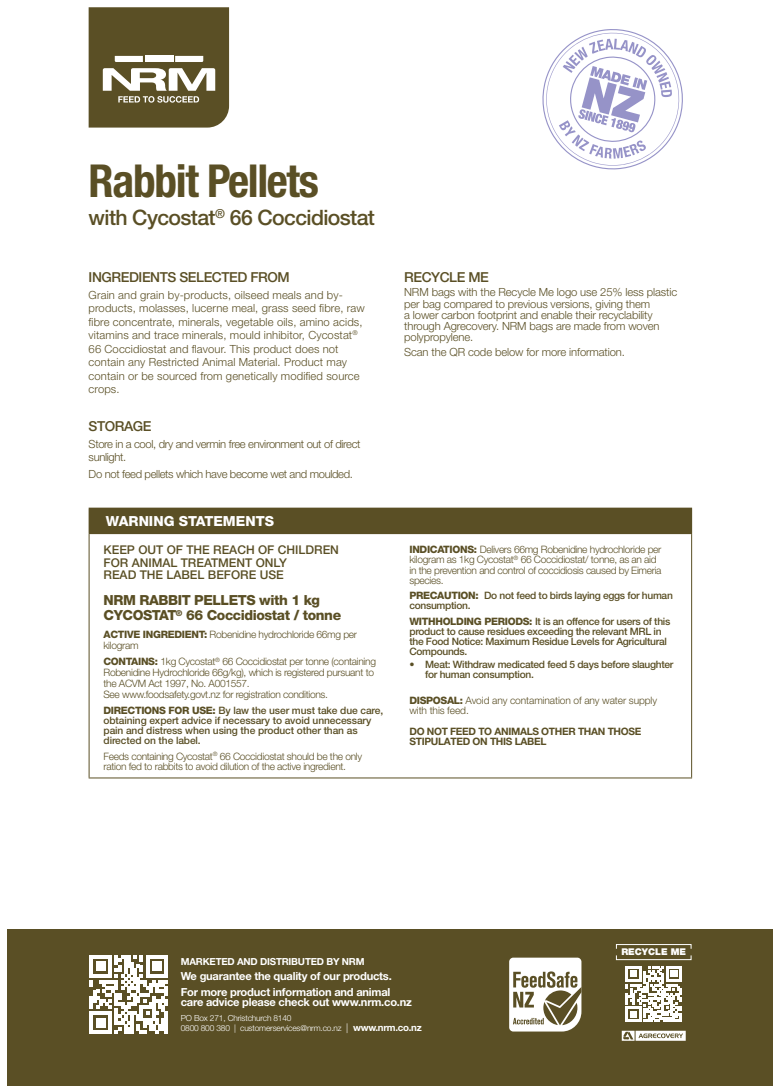
<style>
.page{position:relative;width:780px;height:1088px;background:#fff}
.page>*{position:absolute;margin:0;border:0;box-sizing:border-box;transform-origin:0 0}
.t1{font:700 condensed 45.5px "Helvetica Neue LT Std";letter-spacing:-.03em;color:#5a4f25}
.t2{font:500 21.25px "Helvetica Neue LT Std";letter-spacing:-.03em;color:#5a4f25}
.t3{font:800 13.88px/14.9px "Helvetica Neue LT Pro";letter-spacing:-.03em;color:#5a4f25}
.t4{font:800 13.88px "Helvetica Neue LT Pro";color:#fff}
.title_2{font:500 13.75px "Helvetica Neue LT Pro";letter-spacing:-.03em;color:#5a4f25}
.t5{font:500 12px "Helvetica Neue LT Pro";color:#5a4f25}
.Body{font:300 11.25px/13.5px "Helvetica Neue LT Pro";letter-spacing:.01em;color:#5a4f25}
.Body-2{font:300 11.25px/11.2px "Helvetica Neue LT Std";letter-spacing:-.01em;color:#5a4f25}
.Body-3{font:300 11.25px/13.5px "Helvetica Neue LT Pro";letter-spacing:-.03em;color:#5a4f25}
.BK-Body{font:700 11.12px "Helvetica Neue LT Std";letter-spacing:-.02em;color:#fff}
.t6{font:300 10.25px/10.2px "Helvetica Neue LT Pro";letter-spacing:-.03em;color:#5a4f25}
.t7{font:500 10.25px/10.2px "Helvetica Neue LT Pro";letter-spacing:-.03em;color:#5a4f25}
.t8{font:500 10.25px/10.2px "Helvetica Neue LT Pro";letter-spacing:-.01em;color:#5a4f25}
.t9{font:300 10.25px/10.2px "Helvetica Neue LT Pro";letter-spacing:-.01em;color:#5a4f25}
.t10{font:700 10.25px/10.2px "Helvetica Neue LT Pro";letter-spacing:-.03em;color:#5a4f25}
.BK-SubTitle{font:700 9.75px "Helvetica Neue LT Std";letter-spacing:-.02em;color:#fff}
.t11{font:900 9.38px "Helvetica Neue LT Pro";color:#fff}
.BK-Body-2{font:300 8.38px "Helvetica Neue LT Std";letter-spacing:-.02em;color:#fff}
.s1{font-weight:800}
.s2{font-size:9.75px}
.s3{font-weight:700;font-size:9.75px}
</style>
<div class="page">
<svg style="left:89px;top:7px;width:140px;height:121px;background:#726945"></svg>
<div style="left:7px;top:929px;width:765px;height:157px;background:#5a4f25"></div>
<svg style="left:90px;top:955px;width:78px;height:78px"></svg>
<svg style="left:509px;top:957px;width:72px;height:74px"></svg>
<svg style="left:625px;top:966px;width:56px;height:56px"></svg>
<svg style="left:616px;top:944px;width:75px;height:16px"></svg>
<svg style="left:621px;top:1031px;width:64px;height:10px"></svg>
<svg style="left:542px;top:29px;width:141px;height:141px"></svg>
<div style="left:89px;top:508px;width:602px;height:26px;background:#5a4f25"></div>
<hr style="left:89px;top:508px;width:603px;height:1px;background:#5a4f25">
<svg style="left:691px;top:509px;width:1px;height:24px"></svg>
<hr style="left:89px;top:533px;width:603px;height:1px;background:#5a4f25">
<hr style="left:89px;top:534px;width:1px;height:243px;background:#5a4f25">
<hr style="left:691px;top:534px;width:1px;height:243px;background:#5a4f25">
<hr style="left:89px;top:777px;width:603px;height:1px;background:#5a4f25">
<p class="t1" style="left:89px;top:153px;width:232px">Rabbit Pellets</p>
<p class="t2" style="left:89px;top:205px;width:288px">with Cycostat<sup>®</sup> 66 Coccidiostat</p>
<p class="title_2" style="left:89px;top:268px;width:202px">INGREDIENTS SELECTED FROM</p>
<p class="Body" style="left:89px;top:288px;width:278px">Grain and grain by-products, oilseed meals and by&shy;products, molasses, lucerne meal, grass seed fibre, raw fibre concentrate, minerals, vegetable oils, amino acids, vitamins and trace minerals, mould inhibitor, Cycostat<sup>® </sup>66 Coccidiostat and flavour. This product does not contain any Restricted Animal Material. Product may contain or be sourced from genetically modified source crops.</p>
<p class="title_2" style="left:89px;top:418px;width:64px">STORAGE</p>
<p class="Body-3" style="left:89px;top:437px;width:273px">Store in a cool, dry and vermin free environment out of direct sunlight.</p>
<p class="Body-3" style="left:89px;top:467px;width:266px">Do not feed pellets which have become wet and moulded.</p>
<p class="t4" style="left:106px;top:513px;width:169px">WARNING STATEMENTS</p>
<p class="t5" style="left:103px;top:543px;width:237px">KEEP OUT OF THE REACH OF CHILDREN</p>
<p class="t5" style="left:103px;top:555px;width:185px">FOR ANIMAL TREATMENT ONLY</p>
<p class="t5" style="left:103px;top:567px;width:182px">READ THE LABEL BEFORE USE</p>
<p class="t3" style="left:103px;top:593px;width:239px">NRM RABBIT PELLETS with 1 kg<br>CYCOSTAT<sup>®</sup> 66 Coccidiostat / tonne</p>
<p class="t6" style="left:103px;top:629px;width:255px"><span class="s1">ACTIVE INGREDIENT:</span> Robenidine hydrochloride 66mg per kilogram</p>
<p class="t6" style="left:103px;top:655px;width:274px;line-height:11.1px"><span class="s1">CONTAINS:</span> 1kg Cycostat<sup>®</sup> 66 Coccidiostat per tonne (containing Robenidine Hydrochloride 66g/kg), which is registered pursuant to the ACVM Act 1997, No. A001557.<br>See www.foodsafety.govt.nz for registration conditions.</p>
<p class="t8" style="left:103px;top:705px;width:281px"><span class="s1">DIRECTIONS FOR USE:</span> By law the user must take due care, obtaining expert advice if necessary to avoid unnecessary pain and distress when using the product other than as directed on the label.</p>
<p class="t6" style="left:103px;top:751px;width:260px">Feeds containing Cycostat<sup>®</sup> 66 Coccidiostat should be the only ration fed to rabbits to avoid dilution of the active ingredient.</p>
<p class="title_2" style="left:404px;top:268px;width:86px">RECYCLE ME</p>
<p class="Body-2" style="left:404px;top:287px;width:274px">NRM bags with the Recycle Me logo use 25% less plastic per bag compared to previous versions, giving them<br>a lower carbon footprint and enable their recyclability through Agrecovery. NRM bags are made from woven polypropylene.</p>
<p class="Body-2" style="left:404px;top:346px;width:222px">Scan the QR code below for more information.</p>
<p class="t6" style="left:409px;top:544px;width:254px"><span class="s1">INDICATIONS:</span> Delivers 66mg Robenidine hydrochloride per kilogram as 1kg Cycostat<sup>®</sup> 66 Coccidiostat/ tonne, as an aid in the prevention and control of coccidiosis caused by Eimeria species.</p>
<p class="t7" style="left:409px;top:590px;width:265px"><span class="s1">PRECAUTION:</span> Do not feed to birds laying eggs for human consumption.</p>
<p class="t7" style="left:409px;top:616px;width:262px"><span class="s1">WITHHOLDING PERIODS:</span> It is an offence for users of this product to cause residues exceeding the relevant MRL in the Food Notice: Maximum Residue Levels for Agricultural Compounds.</p>
<p class="t7" style="left:425px;top:659px;width:250px;text-indent:-16px">• Meat: Withdraw medicated feed 5 days before slaughter for human consumption.</p>
<p class="t9" style="left:409px;top:695px;width:249px"><span class="s1">DISPOSAL:</span> Avoid any contamination of any water supply with this feed.</p>
<p class="t10" style="left:409px;top:726px;width:233px">DO NOT FEED TO ANIMALS OTHER THAN THOSE<br>STIPULATED ON THIS LABEL</p>
<p class="BK-SubTitle" style="left:181px;top:955px;width:185px">MARKETED AND DISTRIBUTED BY NRM</p>
<p class="BK-Body" style="left:181px;top:969px;width:212px">We guarantee the quality of our products.</p>
<p class="BK-Body" style="left:181px;top:985px;width:211px">For more product information and animal</p>
<p class="BK-Body" style="left:181px;top:995px;width:233px">care advice please check out www.nrm.co.nz</p>
<p class="BK-Body-2" style="left:181px;top:1013px;width:112px">PO Box 271, Christchurch 8140</p>
<p class="BK-Body-2" style="left:181px;top:1023px;width:242px">0800 800 380 | customerservices@nrm.co.nz <span class="s2">|</span> <span class="s3">www.nrm.co.nz</span></p>
<p class="t11" style="left:621px;top:946px;width:66px">RECYCLE ME</p>
</div>
